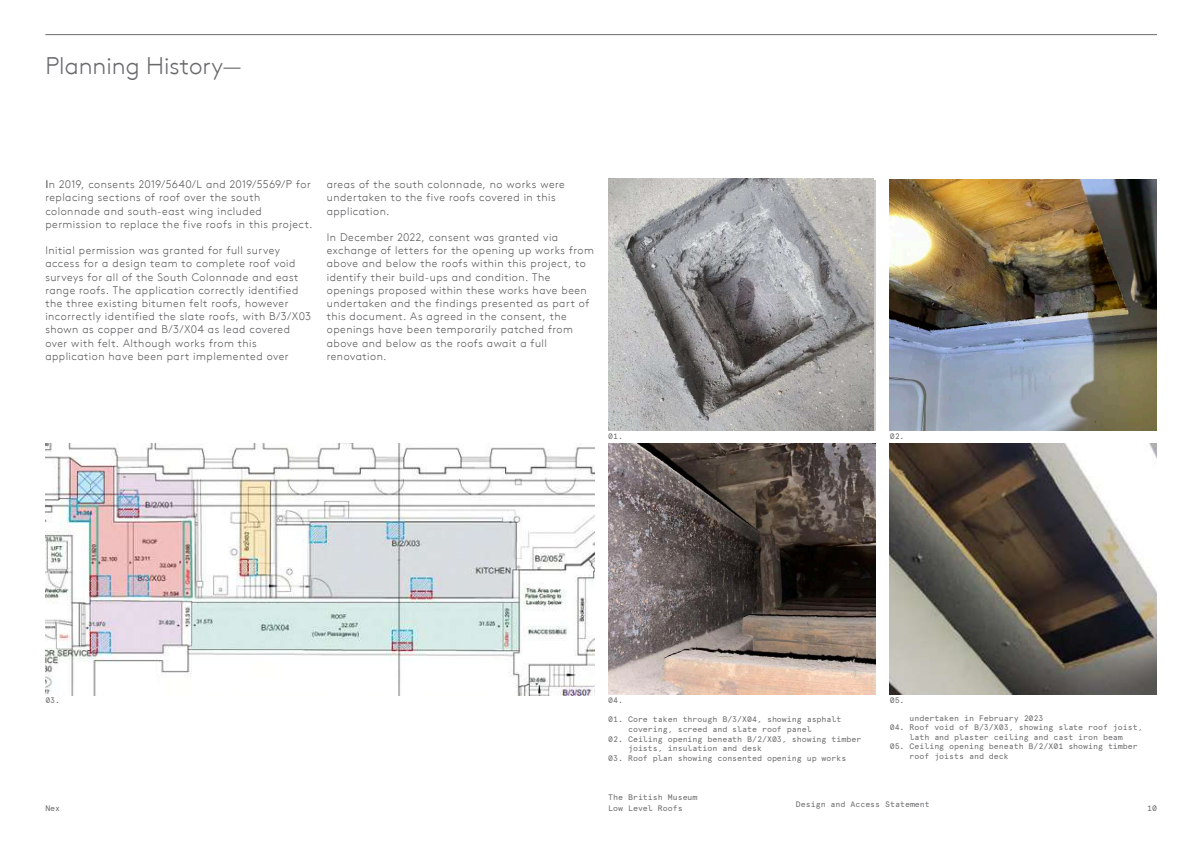
<style>
.page{position:relative;width:1191px;height:842px;background:#fff}
.page>*{position:absolute;margin:0;border:0;box-sizing:border-box;transform-origin:0 0}
.t1{font:300 24px "Brown TT";color:#69696c}
.t2{font:300 11px/13.2px "Brown TT";letter-spacing:.045em;color:#57585a}
.t3{font:8px/9.6px "Apercu Mono";color:#69696c}
.s1{font-weight:400}
</style>
<div class="page">
<hr style="left:45px;top:34px;width:1112px;height:1px;background:#69696c">
<img style="left:45px;top:444px;width:549px;height:251px">
<img style="left:608px;top:179px;width:265px;height:252px">
<img style="left:889px;top:444px;width:268px;height:251px">
<img style="left:889px;top:180px;width:268px;height:251px">
<img style="left:608px;top:444px;width:267px;height:251px">
<h1 class="t1" style="left:45px;top:52px;width:197px">Planning History—</h1>
<p class="t2" style="left:45px;top:178px;width:269px"><span class="s1">I</span>n 2019, consents 2019/5640/L and 2019/5569/P for replacing sections of roof over the south colonnade and south-east wing included permission to replace the five roofs in this project.</p>
<p class="t2" style="left:45px;top:244px;width:267px">Initial permission was granted for full survey access for a design team to complete roof void surveys for all of the South Colonnade and east range roofs. The application correctly identified the three existing bitumen felt roofs, however incorrectly identified the slate roofs, with B/3/X03 shown as copper and B/3/X04 as lead covered over with felt. Although works from this application have been part implemented over</p>
<p class="t2" style="left:327px;top:178px;width:239px">areas of the south colonnade, no works were undertaken to the five roofs covered in this application.</p>
<p class="t2" style="left:327px;top:231px;width:269px">In December 2022, consent was granted via exchange of letters for the opening up works from above and below the roofs within this project, to identify their build-ups and condition. The openings proposed within these works have been undertaken and the findings presented as part of this document. As agreed in the consent, the openings have been temporarily patched from above and below as the roofs await a full renovation.</p>
<p class="t3" style="left:608px;top:432px;width:16px">01.</p>
<p class="t3" style="left:889px;top:432px;width:16px">02.</p>
<p class="t3" style="left:45px;top:696px;width:16px">03.</p>
<p class="t3" style="left:608px;top:696px;width:16px">04.</p>
<p class="t3" style="left:889px;top:696px;width:16px">05.</p>
<p class="t3" style="left:628px;top:715px;width:215px;text-indent:-20px">01. Core taken through B/3/X04, showing asphalt covering, screed and slate roof panel</p>
<p class="t3" style="left:628px;top:734px;width:235px;text-indent:-20px">02. Ceiling opening beneath B/2/X03, showing timber joists, insulation and desk</p>
<p class="t3" style="left:608px;top:753px;width:240px">03. Roof plan showing consented opening up works</p>
<p class="t3" style="left:909px;top:713px;width:135px">undertaken in February 2023</p>
<p class="t3" style="left:889px;top:722px;width:254px;text-align:center">04. Roof void of B/3/X03, showing slate roof joist, lath and plaster ceiling and cast iron beam</p>
<p class="t3" style="left:909px;top:742px;width:230px;text-indent:-20px">05. Ceiling opening beneath B/2/X01 showing timber roof joists and deck</p>
<p class="t3" style="left:608px;top:792px;width:91px">The British Museum</p>
<p class="t3" style="left:45px;top:803px;width:16px">Nex</p>
<p class="t3" style="left:608px;top:803px;width:76px">Low Level Roofs</p>
<p class="t3" style="left:796px;top:799px;width:135px">Design and Access Statement</p>
<p class="t3" style="left:1147px;top:803px;width:11px">10</p>
</div>
